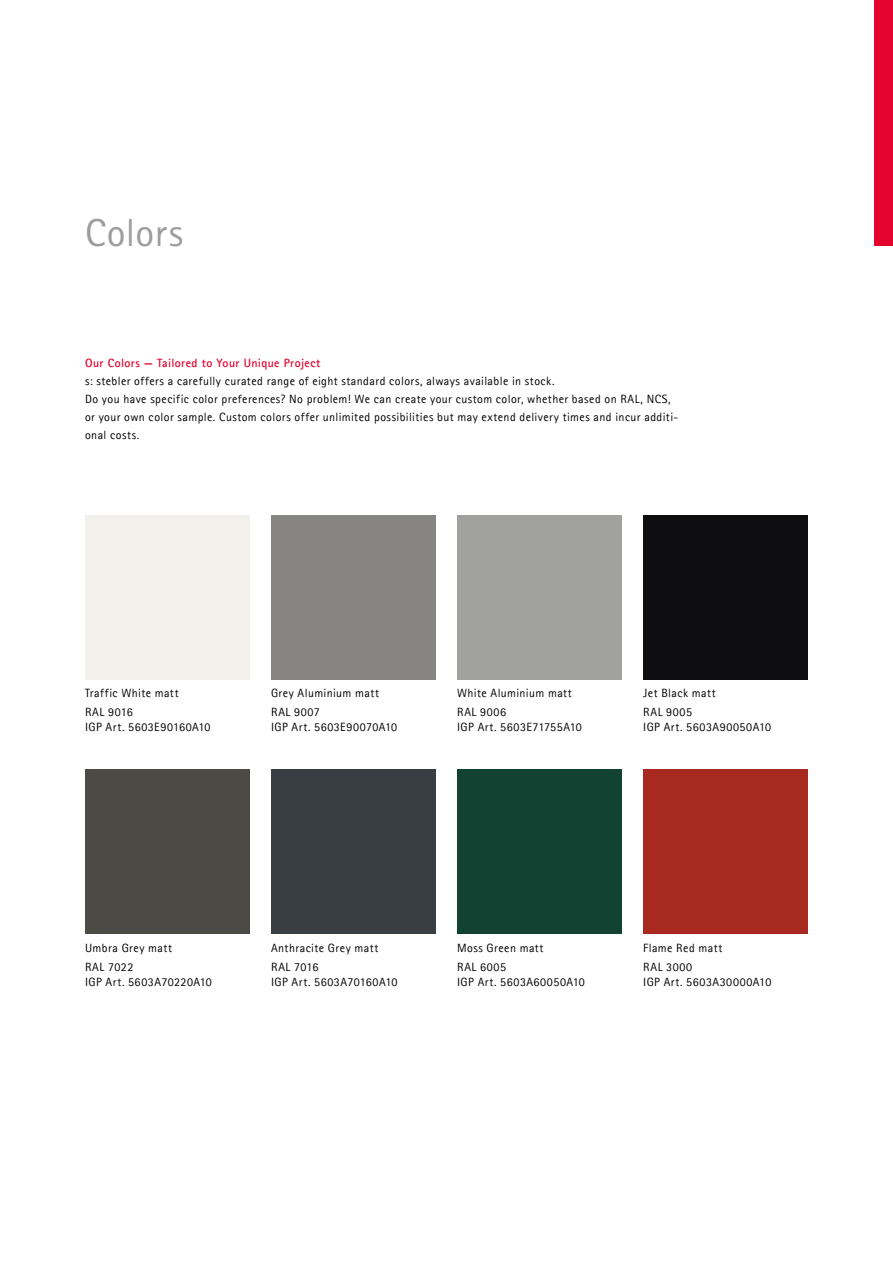
<style>
.page{position:relative;width:893px;height:1263px;background:#fff}
.page>*{position:absolute;margin:0;border:0;box-sizing:border-box;transform-origin:0 0}
.t1{font:39px "Rotis Sans Serif Pro";letter-spacing:.01em;color:#9d9d9c}
.t2{font:12px/19.5px "Agfa Rotis Sans Serif";letter-spacing:.035em;color:#000}
.t3{font:700 12px "Agfa Rotis Sans Serif";letter-spacing:.03em;color:#e4032c}
</style>
<div class="page">
<div style="left:85px;top:515px;width:165px;height:164px;background:#f1f0ea"></div>
<div style="left:271px;top:515px;width:165px;height:165px;background:#878581"></div>
<div style="left:457px;top:515px;width:165px;height:165px;background:#a1a1a0"></div>
<div style="left:643px;top:515px;width:165px;height:165px;background:#0e0e10"></div>
<div style="left:271px;top:769px;width:165px;height:164px;background:#383e42"></div>
<div style="left:457px;top:769px;width:165px;height:164px;background:#114232"></div>
<div style="left:643px;top:769px;width:165px;height:164px;background:#a72920"></div>
<div style="left:85px;top:769px;width:165px;height:164px;background:#4c4a44"></div>
<div style="left:874px;top:0;width:19px;height:246px;background:#e4032c"></div>
<h1 class="t1" style="left:85px;top:210px;width:100px">Colors</h1>
<p class="t3" style="left:85px;top:356px;width:237px">Our Colors — Tailored to Your Unique Project</p>
<p class="t2" style="left:85px;top:372px;width:595px;line-height:18px">s: stebler offers a carefully curated range of eight standard colors, always available in stock.<br>Do you have specific color preferences? No problem! We can create your custom color, whether based on RAL, NCS, or your own color sample. Custom colors offer unlimited possibilities but may extend delivery times and incur additi&shy;onal costs.</p>
<p class="t2" style="left:85px;top:683px;width:95px">Traffic White matt<br>RAL 9016</p>
<p class="t2" style="left:85px;top:717px;width:127px">IGP Art. 5603E90160A10</p>
<p class="t2" style="left:271px;top:683px;width:109px">Grey Aluminium matt<br>RAL 9007</p>
<p class="t2" style="left:271px;top:717px;width:128px">IGP Art. 5603E90070A10</p>
<p class="t2" style="left:457px;top:683px;width:116px">White Aluminium matt<br>RAL 9006</p>
<p class="t2" style="left:457px;top:717px;width:126px">IGP Art. 5603E71755A10</p>
<p class="t2" style="left:643px;top:683px;width:74px">Jet Black matt<br>RAL 9005</p>
<p class="t2" style="left:643px;top:717px;width:129px">IGP Art. 5603A90050A10</p>
<p class="t2" style="left:85px;top:938px;width:89px">Umbra Grey matt<br>RAL 7022</p>
<p class="t2" style="left:85px;top:972px;width:128px">IGP Art. 5603A70220A10</p>
<p class="t2" style="left:271px;top:938px;width:109px">Anthracite Grey matt<br>RAL 7016</p>
<p class="t2" style="left:271px;top:972px;width:128px">IGP Art. 5603A70160A10</p>
<p class="t2" style="left:457px;top:938px;width:88px">Moss Green matt<br>RAL 6005</p>
<p class="t2" style="left:457px;top:972px;width:129px">IGP Art. 5603A60050A10</p>
<p class="t2" style="left:643px;top:938px;width:81px">Flame Red matt<br>RAL 3000</p>
<p class="t2" style="left:643px;top:972px;width:130px">IGP Art. 5603A30000A10</p>
</div>
